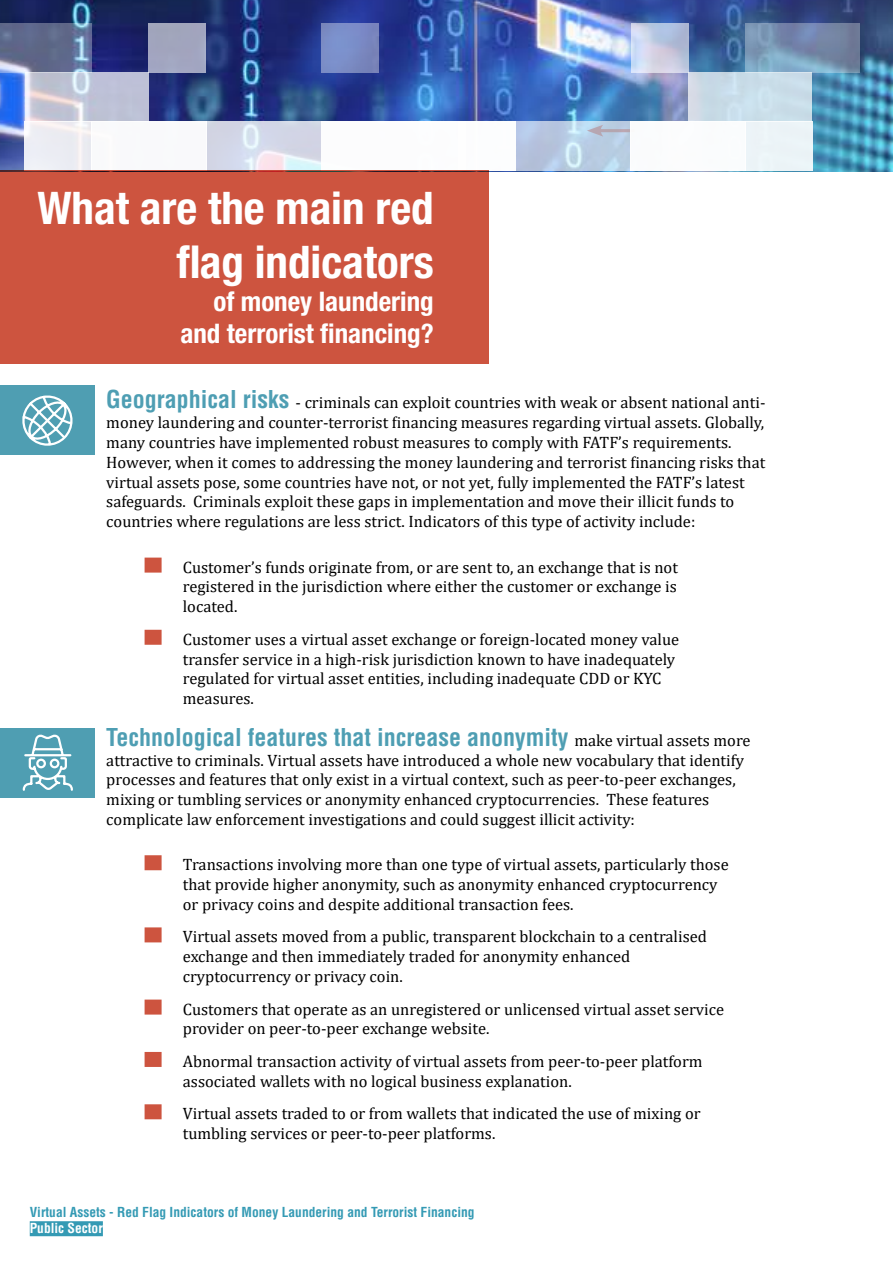
<style>
.page{position:relative;width:893px;height:1263px;background:#fff}
.page>*{position:absolute;margin:0;border:0;box-sizing:border-box;transform-origin:0 0}
.t1{font:700 condensed 45px/54px "Helvetica Neue LT Std";color:#fff;text-align:right}
.t2{font:700 condensed 27px/32.4px "Helvetica Neue LT Std";color:#fff;text-align:right}
.t3{font:700 condensed 24px "Helvetica LT Std";color:#4e9eb3}
.t4{font:16.5px/19.8px "Cambria";color:#000}
.t5{font:700 condensed 13.5px "Helvetica LT Std";color:#349ab4}
.t6{font:700 condensed 13.5px "Helvetica LT Std";color:#fff}
.s1{font-family:"Helvetica LT Std";font-weight:700;font-stretch:condensed;font-size:24px;color:#4e9eb3}
.s2{font-family:"Cambria";font-weight:400;font-stretch:normal;font-size:16.5px;color:#000}
</style>
<div class="page">
<img style="left:0;top:0;width:893px;height:171px">
<svg style="left:0;top:23px;width:91px;height:50px;background:#6b7799"></svg>
<div style="left:148px;top:23px;width:58px;height:50px;background:#a1a5be"></div>
<svg style="left:26px;top:73px;width:123px;height:49px;background:#c6c8d8"></svg>
<div style="left:321px;top:23px;width:58px;height:50px;background:linear-gradient(to right,#7c92ce,#7783bc)"></div>
<div style="left:321px;top:122px;width:145px;height:49px;background:#fff"></div>
<svg style="left:207px;top:122px;width:114px;height:48px;background:#d8dcea"></svg>
<div style="left:24px;top:122px;width:67px;height:49px;background:linear-gradient(to right,#eeeff6,#efedf1)"></div>
<div style="left:91px;top:122px;width:116px;height:49px;background:#fff"></div>
<svg style="left:631px;top:23px;width:57px;height:50px;background:#c5cde4"></svg>
<div style="left:688px;top:73px;width:123px;height:49px;background:#c9dce8"></div>
<svg style="left:745px;top:23px;width:115px;height:50px;background:#7992b1"></svg>
<div style="left:458px;top:122px;width:58px;height:49px;background:#fff"></div>
<svg style="left:516px;top:122px;width:114px;height:49px;background:#b8cbe2"></svg>
<div style="left:745px;top:122px;width:68px;height:49px;background:#ecf3f7"></div>
<div style="left:630px;top:122px;width:116px;height:49px;background:#fff"></div>
<div style="left:30px;top:1221px;width:73px;height:15px;background:#349ab4"></div>
<div style="left:145px;top:558px;width:17px;height:15px;background:#cd543f"></div>
<div style="left:145px;top:630px;width:17px;height:15px;background:#cd543f"></div>
<div style="left:145px;top:855px;width:17px;height:15px;background:#cd543f"></div>
<div style="left:145px;top:927px;width:17px;height:15px;background:#cd543f"></div>
<div style="left:145px;top:999px;width:17px;height:15px;background:#cd543f"></div>
<div style="left:145px;top:1052px;width:17px;height:15px;background:#cd543f"></div>
<div style="left:145px;top:1104px;width:17px;height:15px;background:#cd543f"></div>
<div style="left:0;top:170px;width:489px;height:194px;background:#cd543f"></div>
<div style="left:1px;top:386px;width:94px;height:69px;background:#4f9eb2"></div>
<svg style="left:22px;top:395px;width:51px;height:51px"></svg>
<div style="left:0;top:728px;width:94px;height:70px;background:#4f9eb2"></div>
<svg style="left:22px;top:734px;width:51px;height:57px"></svg>
<h1 class="t1" style="left:37px;top:181px;width:398px">What are the main red flag indicators</h1>
<h2 class="t2" style="left:180px;top:284px;width:255px">of money laundering and terrorist financing?</h2>
<p class="t4" style="left:106px;top:393px;width:661px"><span class="s1">Geographical risks</span> - criminals can exploit countries with weak or absent national anti&shy;money laundering and counter-terrorist financing measures regarding virtual assets. Globally, many countries have implemented robust measures to comply with FATF’s requirements.<br>However, when it comes to addressing the money laundering and terrorist financing risks that virtual assets pose, some countries have not, or not yet, fully implemented the FATF’s latest safeguards. Criminals exploit these gaps in implementation and move their illicit funds to countries where regulations are less strict. Indicators of this type of activity include:</p>
<p class="t4" style="left:183px;top:557px;width:497px;text-align:justify">Customer’s funds originate from, or are sent to, an exchange that is not registered in the jurisdiction where either the customer or exchange is located.</p>
<p class="t4" style="left:183px;top:629px;width:498px">Customer uses a virtual asset exchange or foreign-located money value transfer service in a high-risk jurisdiction known to have inadequately regulated for virtual asset entities, including inadequate CDD or KYC measures.</p>
<h3 class="t3" style="left:106px;top:722px;width:646px">Technological features that increase anonymity <span class="s2">make virtual assets more</span></h3>
<p class="t4" style="left:106px;top:750px;width:639px">attractive to criminals. Virtual assets have introduced a whole new vocabulary that identify processes and features that only exist in a virtual context, such as peer-to-peer exchanges, mixing or tumbling services or anonymity enhanced cryptocurrencies. These features complicate law enforcement investigations and could suggest illicit activity:</p>
<p class="t4" style="left:183px;top:855px;width:547px">Transactions involving more than one type of virtual assets, particularly those that provide higher anonymity, such as anonymity enhanced cryptocurrency or privacy coins and despite additional transaction fees.</p>
<p class="t4" style="left:183px;top:927px;width:526px">Virtual assets moved from a public, transparent blockchain to a centralised exchange and then immediately traded for anonymity enhanced cryptocurrency or privacy coin.</p>
<p class="t4" style="left:183px;top:999px;width:543px">Customers that operate as an unregistered or unlicensed virtual asset service provider on peer-to-peer exchange website.</p>
<p class="t4" style="left:183px;top:1051px;width:521px">Abnormal transaction activity of virtual assets from peer-to-peer platform associated wallets with no logical business explanation.</p>
<p class="t4" style="left:183px;top:1104px;width:519px">Virtual assets traded to or from wallets that indicated the use of mixing or tumbling services or peer-to-peer platforms.</p>
<p class="t5" style="left:30px;top:1203px;width:446px">Virtual Assets - Red Flag Indicators of Money Laundering and Terrorist Financing</p>
<p class="t6" style="left:30px;top:1220px;width:75px">Public Sector</p>
</div>
